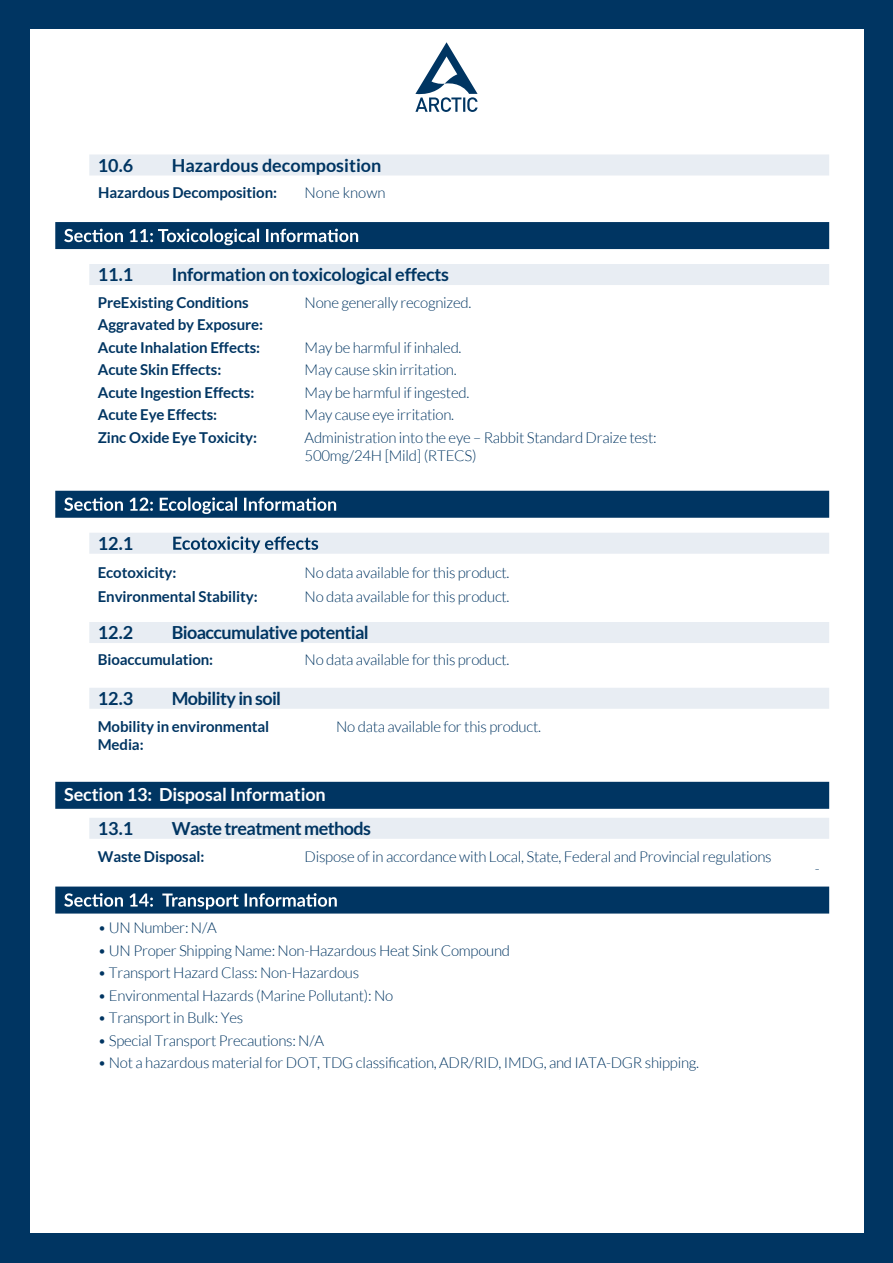
<style>
.page{position:relative;width:893px;height:1263px;background:#003562}
.page>*{position:absolute;margin:0;border:0;box-sizing:border-box;transform-origin:0 0}
.t1{font:700 18px "Lato";letter-spacing:-.015em;color:#003562}
.t2{font:700 18px "Lato";letter-spacing:-.035em;color:#003562}
.t3{font:700 18px "Lato";letter-spacing:-.005em;color:#fff}
.t4{font:300 15px/22.5px "Lato";letter-spacing:-.015em;color:#003562}
.t5{font:700 15px/22.5px "Lato";letter-spacing:-.005em;color:#003562}
</style>
<div class="page">
<div style="left:30px;top:30px;width:833px;height:1203px;background:#fff"></div>
<div style="left:55px;top:222px;width:774px;height:27px;background:#003562"></div>
<div style="left:89px;top:264px;width:740px;height:21px;background:#e8edf3"></div>
<div style="left:89px;top:154px;width:740px;height:21px;background:#e8edf3"></div>
<svg style="left:64px;top:229px;width:294px;height:16px"></svg>
<div style="left:55px;top:491px;width:774px;height:27px;background:#003562"></div>
<div style="left:89px;top:533px;width:740px;height:21px;background:#e8edf3"></div>
<div style="left:89px;top:622px;width:740px;height:21px;background:#e8edf3"></div>
<div style="left:89px;top:688px;width:740px;height:21px;background:#e8edf3"></div>
<div style="left:55px;top:782px;width:774px;height:27px;background:#003562"></div>
<div style="left:55px;top:886px;width:774px;height:27px;background:#003562"></div>
<svg style="left:64px;top:497px;width:272px;height:17px"></svg>
<svg style="left:173px;top:536px;width:145px;height:17px"></svg>
<svg style="left:64px;top:893px;width:273px;height:16px"></svg>
<svg style="left:415px;top:42px;width:63px;height:70px"></svg>
<div style="left:89px;top:818px;width:740px;height:21px;background:#e8edf3"></div>
<p class="t1" style="left:98px;top:155px;width:37px">10.6</p>
<p class="t1" style="left:172px;top:155px;width:211px">Hazardous decomposition</p>
<p class="t5" style="left:98px;top:181px;width:180px">Hazardous Decomposition:</p>
<p class="t4" style="left:305px;top:182px;width:82px">None known</p>
<p class="t1" style="left:98px;top:264px;width:37px">11.1</p>
<p class="t1" style="left:172px;top:264px;width:279px">Information on toxicological effects</p>
<p class="t5" style="left:98px;top:291px;width:152px">PreExisting Conditions</p>
<p class="t4" style="left:305px;top:291px;width:168px">None generally recognized.</p>
<p class="t4" style="left:305px;top:336px;width:354px">May be harmful if inhaled.<br>May cause skin irritation.<br>May be harmful if ingested.<br>May cause eye irritation.<br>Administration into the eye – Rabbit Standard Draize test:</p>
<p class="t4" style="left:305px;top:444px;width:173px">500mg/24H [Mild] (RTECS)</p>
<p class="t5" style="left:98px;top:313px;width:167px">Aggravated by Exposure:<br>Acute Inhalation Effects:<br>Acute Skin Effects:<br>Acute Ingestion Effects:<br>Acute Eye Effects:</p>
<p class="t5" style="left:98px;top:426px;width:161px">Zinc Oxide Eye Toxicity:</p>
<p class="t1" style="left:98px;top:533px;width:37px">12.1</p>
<p class="t5" style="left:98px;top:561px;width:80px">Ecotoxicity:</p>
<p class="t4" style="left:305px;top:562px;width:206px">No data available for this product.</p>
<p class="t5" style="left:98px;top:585px;width:161px">Environmental Stability:</p>
<p class="t4" style="left:305px;top:586px;width:206px">No data available for this product.</p>
<p class="t1" style="left:98px;top:622px;width:37px">12.2</p>
<p class="t2" style="left:172px;top:622px;width:198px">Bioaccumulative potential</p>
<p class="t5" style="left:98px;top:648px;width:117px">Bioaccumulation:</p>
<p class="t4" style="left:305px;top:648px;width:206px">No data available for this product.</p>
<p class="t1" style="left:98px;top:688px;width:37px">12.3</p>
<p class="t2" style="left:172px;top:688px;width:111px">Mobility in soil</p>
<p class="t5" style="left:98px;top:715px;width:173px">Mobility in environmental</p>
<p class="t4" style="left:336px;top:715px;width:206px">No data available for this product.</p>
<p class="t5" style="left:98px;top:733px;width:47px">Media:</p>
<p class="t3" style="left:64px;top:784px;width:263px">Section 13: Disposal Information</p>
<p class="t1" style="left:98px;top:818px;width:37px">13.1</p>
<p class="t2" style="left:172px;top:818px;width:201px">Waste treatment methods</p>
<p class="t5" style="left:98px;top:845px;width:108px">Waste Disposal:</p>
<p class="t4" style="left:305px;top:845px;width:468px">Dispose of in accordance with Local, State, Federal and Provincial regulations</p>
<p class="t4" style="left:98px;top:917px;width:120px">• UN Number: N/A</p>
<p class="t4" style="left:98px;top:939px;width:414px">• UN Proper Shipping Name: Non-Hazardous Heat Sink Compound</p>
<p class="t4" style="left:98px;top:962px;width:263px">• Transport Hazard Class: Non-Hazardous</p>
<p class="t4" style="left:98px;top:984px;width:297px">• Environmental Hazards (Marine Pollutant): No</p>
<p class="t4" style="left:98px;top:1007px;width:147px">• Transport in Bulk: Yes</p>
<p class="t4" style="left:98px;top:1029px;width:228px">• Special Transport Precautions: N/A</p>
<p class="t4" style="left:98px;top:1052px;width:603px">• Not a hazardous material for DOT, TDG classification, ADR/RID, IMDG, and IATA-DGR shipping.</p>
<p class="t4" style="left:815px;top:857px;width:6px">-</p>
</div>
